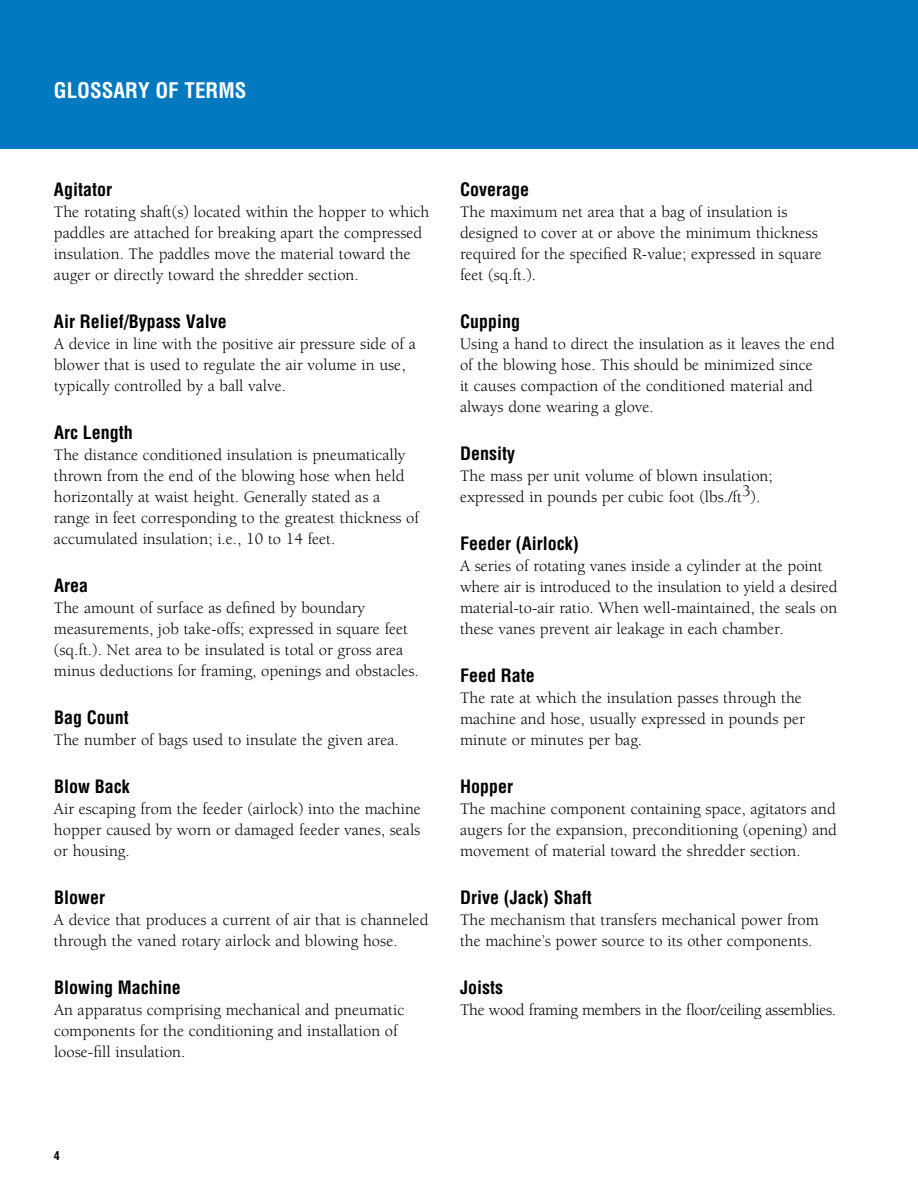
<style>
.page{position:relative;width:918px;height:1188px;background:#fff}
.page>*{position:absolute;margin:0;border:0;box-sizing:border-box;transform-origin:0 0}
.t1{font:700 condensed 21px "Helvetica";color:#fff}
.t2{font:700 condensed 18px "Helvetica";color:#000}
.t3{font:16.5px/21px "Berkeley";color:#000}
.t4{font:16.5px "Berkeley";letter-spacing:-.02em;color:#000}
.t5{font:700 condensed 12px "Helvetica";color:#000}
</style>
<div class="page">
<div style="left:0;top:0;width:918px;height:149px;background:#0079c1"></div>
<p class="t1" style="left:54px;top:82px;width:194px">GLOSSARY OF TERMS</p>
<p class="t2" style="left:54px;top:182px;width:60px">Agitator</p>
<p class="t3" style="left:54px;top:203px;width:377px">The rotating shaft(s) located within the hopper to which paddles are attached for breaking apart the compressed insulation. The paddles move the material toward the auger or directly toward the shredder section.</p>
<p class="t2" style="left:54px;top:314px;width:174px">Air Relief/Bypass Valve</p>
<p class="t3" style="left:54px;top:335px;width:363px">A device in line with the positive air pressure side of a blower that is used to regulate the air volume in use, typically controlled by a ball valve.</p>
<p class="t2" style="left:54px;top:425px;width:80px">Arc Length</p>
<p class="t3" style="left:54px;top:446px;width:367px">The distance conditioned insulation is pneumatically thrown from the end of the blowing hose when held horizontally at waist height. Generally stated as a range in feet corresponding to the greatest thickness of accumulated insulation; i.e., 10 to 14 feet.</p>
<p class="t2" style="left:54px;top:578px;width:36px">Area</p>
<p class="t3" style="left:54px;top:599px;width:366px">The amount of surface as defined by boundary measurements, job take-offs; expressed in square feet (sq.ft.). Net area to be insulated is total or gross area minus deductions for framing, openings and obstacles.</p>
<p class="t2" style="left:54px;top:710px;width:76px">Bag Count</p>
<p class="t3" style="left:54px;top:731px;width:346px">The number of bags used to insulate the given area.</p>
<p class="t2" style="left:54px;top:779px;width:77px">Blow Back</p>
<p class="t3" style="left:54px;top:800px;width:368px;text-align:justify">Air escaping from the feeder (airlock) into the machine hopper caused by worn or damaged feeder vanes, seals or housing.</p>
<p class="t2" style="left:54px;top:890px;width:53px">Blower</p>
<p class="t3" style="left:54px;top:911px;width:376px">A device that produces a current of air that is channeled through the vaned rotary airlock and blowing hose.</p>
<p class="t2" style="left:54px;top:980px;width:128px">Blowing Machine</p>
<p class="t3" style="left:54px;top:1001px;width:352px">An apparatus comprising mechanical and pneumatic components for the conditioning and installation of loose-fill insulation.</p>
<p class="t2" style="left:460px;top:182px;width:70px">Coverage</p>
<p class="t3" style="left:460px;top:203px;width:363px">The maximum net area that a bag of insulation is designed to cover at or above the minimum thickness required for the specified R-value; expressed in square feet (sq.ft.).</p>
<p class="t2" style="left:460px;top:314px;width:62px">Cupping</p>
<p class="t3" style="left:460px;top:335px;width:376px">Using a hand to direct the insulation as it leaves the end of the blowing hose. This should be minimized since<br>it causes compaction of the conditioned material and always done wearing a glove.</p>
<p class="t2" style="left:460px;top:446px;width:56px">Density</p>
<p class="t3" style="left:460px;top:467px;width:314px">The mass per unit volume of blown insulation; expressed in pounds per cubic foot (lbs./ft3).</p>
<p class="t2" style="left:460px;top:536px;width:120px">Feeder (Airlock)</p>
<p class="t3" style="left:460px;top:557px;width:379px">A series of rotating vanes inside a cylinder at the point where air is introduced to the insulation to yield a desired material-to-air ratio. When well-maintained, the seals on these vanes prevent air leakage in each chamber.</p>
<p class="t2" style="left:460px;top:668px;width:76px">Feed Rate</p>
<p class="t3" style="left:460px;top:689px;width:346px">The rate at which the insulation passes through the machine and hose, usually expressed in pounds per minute or minutes per bag.</p>
<p class="t2" style="left:460px;top:779px;width:54px">Hopper</p>
<p class="t3" style="left:460px;top:800px;width:379px;text-align:justify">The machine component containing space, agitators and augers for the expansion, preconditioning (opening) and movement of material toward the shredder section.</p>
<p class="t2" style="left:460px;top:890px;width:133px">Drive (Jack) Shaft</p>
<p class="t3" style="left:460px;top:911px;width:360px">The mechanism that transfers mechanical power from the machine’s power source to its other components.</p>
<p class="t2" style="left:460px;top:980px;width:44px">Joists</p>
<p class="t4" style="left:460px;top:1003px;width:378px">The wood framing members in the floor/ceiling assemblies.</p>
<p class="t5" style="left:54px;top:1151px;width:7px">4</p>
</div>
